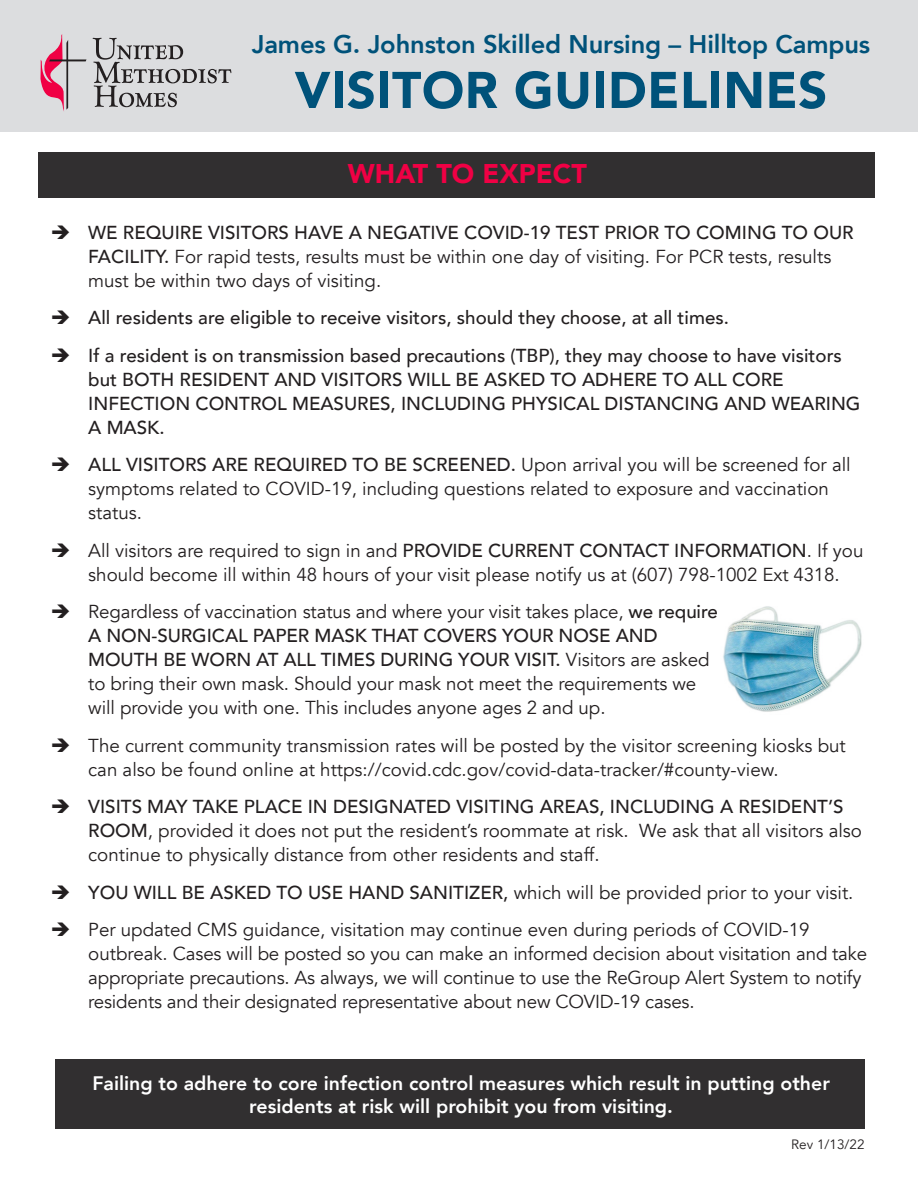
<style>
.page{position:relative;width:918px;height:1188px;background:#fff}
.page>*{position:absolute;margin:0;border:0;box-sizing:border-box;transform-origin:0 0}
.t1{font:900 51px "Avenir";letter-spacing:.01em;color:#00527a}
.t2{font:900 27px "Avenir";color:#f00044}
.t3{font:800 25.5px "Avenir";letter-spacing:-.005em;color:#00527a}
.t4{font:800 19.5px/22.5px "Avenir";color:#fff;text-align:center}
.t5{font:18.75px/24px "Avenir";color:#231f20}
.t6{font:500 18.75px/24px "Avenir";color:#231f20}
.t7{font:13.5px "Avenir";color:#231f20}
.s1{font-weight:500}
</style>
<div class="page">
<div style="left:38px;top:152px;width:837px;height:45px;background:#312f30"></div>
<div style="left:1px;top:0;width:917px;height:132px;background:#dcdddf"></div>
<svg style="left:93px;top:38px;width:138px;height:69px"></svg>
<svg style="left:40px;top:34px;width:47px;height:77px"></svg>
<div style="left:55px;top:1060px;width:810px;height:69px;background:#312f30"></div>
<img style="left:723px;top:606px;width:139px;height:106px">
<p class="t3" style="left:252px;top:24px;width:620px">James G. Johnston Skilled Nursing – Hilltop Campus</p>
<p class="t1" style="left:295px;top:47px;width:534px">VISITOR GUIDELINES</p>
<p class="t2" style="left:348px;top:150px;width:240px">WHAT TO EXPECT</p>
<p class="t5" style="left:88px;top:221px;width:767px"><span class="s1">WE REQUIRE VISITORS HAVE A NEGATIVE COVID-19 TEST PRIOR TO COMING TO OUR<br>FACILITY.</span> For rapid tests, results must be within one day of visiting. For PCR tests, results must be within two days of visiting.</p>
<p class="t6" style="left:88px;top:305px;width:642px">All residents are eligible to receive visitors, should they choose, at all times.</p>
<p class="t6" style="left:88px;top:342px;width:774px">If a resident is on transmission based precautions (TBP), they may choose to have visitors but BOTH RESIDENT AND VISITORS WILL BE ASKED TO ADHERE TO ALL CORE INFECTION CONTROL MEASURES, INCLUDING PHYSICAL DISTANCING AND WEARING A MASK.</p>
<p class="t5" style="left:88px;top:453px;width:764px"><span class="s1">ALL VISITORS ARE REQUIRED TO BE SCREENED.</span> Upon arrival you will be screened for all symptoms related to COVID-19, including questions related to exposure and vaccination status.</p>
<p class="t5" style="left:88px;top:539px;width:777px">All visitors are required to sign in and <span class="s1">PROVIDE CURRENT CONTACT INFORMATION</span>. If you should become ill within 48 hours of your visit please notify us at (607) 798-1002 Ext 4318.</p>
<p class="t5" style="left:88px;top:600px;width:631px">Regardless of vaccination status and where your visit takes place, <span class="s1">we require A NON-SURGICAL PAPER MASK THAT COVERS YOUR NOSE AND MOUTH BE WORN AT ALL TIMES DURING YOUR VISIT.</span> Visitors are asked to bring their own mask. Should your mask not meet the requirements we will provide you with one. This includes anyone ages 2 and up.</p>
<p class="t5" style="left:88px;top:734px;width:759px">The current community transmission rates will be posted by the visitor screening kiosks but can also be found online at https://covid.cdc.gov/covid-data-tracker/#county-view.</p>
<p class="t5" style="left:88px;top:795px;width:775px"><span class="s1">VISITS MAY TAKE PLACE IN DESIGNATED VISITING AREAS, INCLUDING A RESIDENT’S<br>ROOM</span>, provided it does not put the resident’s roommate at risk. We ask that all visitors also continue to physically distance from other residents and staff.</p>
<p class="t5" style="left:88px;top:881px;width:767px"><span class="s1">YOU WILL BE ASKED TO USE HAND SANITIZER,</span> which will be provided prior to your visit.</p>
<p class="t5" style="left:88px;top:918px;width:780px">Per updated CMS guidance, visitation may continue even during periods of COVID-19 outbreak. Cases will be posted so you can make an informed decision about visitation and take appropriate precautions. As always, we will continue to use the ReGroup Alert System to notify residents and their designated representative about new COVID-19 cases.</p>
<p class="t4" style="left:92px;top:1072px;width:739px">Failing to adhere to core infection control measures which result in putting other residents at risk will prohibit you from visiting.</p>
<p class="t7" style="left:791px;top:1136px;width:75px">Rev 1/13/22</p>
</div>
